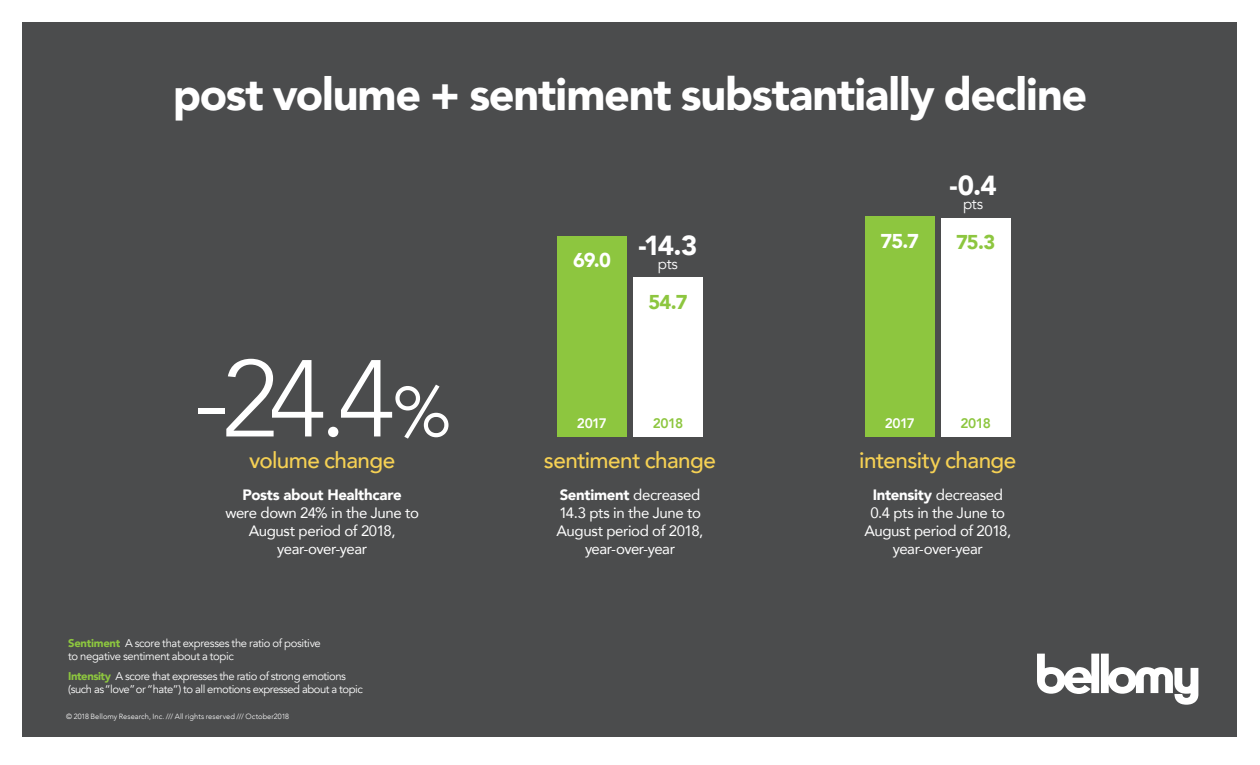
<style>
.page{position:relative;width:1260px;height:765px;background:#fff}
.page>*{position:absolute;margin:0;border:0;box-sizing:border-box;transform-origin:0 0}
.t1{font:300 107.88px "Avenir";color:#fff}
.t2{font:900 45px "Avenir";letter-spacing:-.025em;color:#fff}
.t3{font:900 27.5px "Avenir";color:#fff}
.t4{font:500 22.5px "Avenir";letter-spacing:-.025em;color:#f6d154}
.t5{font:900 20px "Avenir";color:#fff}
.t6{font:900 20px "Avenir";color:#8dc63f}
.t7{font:15px/18px "Avenir";letter-spacing:-.025em;color:#fff;text-align:center}
.t8{font:900 15px "Avenir";letter-spacing:-.015em;color:#fff}
.t9{font:15px "Avenir";letter-spacing:-.015em;color:#fff}
.t10{font:800 13.75px "Avenir";letter-spacing:-.04em;color:#fff}
.t11{font:800 13.75px "Avenir";letter-spacing:-.04em;color:#8dc63f}
.t12{font:11.25px/13.8px "Avenir";letter-spacing:-.04em;color:#fff}
.t13{font:300 7.5px "Avenir";letter-spacing:.005em;color:#fff}
.s1{font-weight:400;font-size:70.12px}
.s2{font-weight:900;color:#8dc63f}
.s3{font-weight:900}
</style>
<div class="page">
<div style="left:22px;top:22px;width:1216px;height:715px;background:#4b4c4d"></div>
<svg style="left:1037px;top:654px;width:161px;height:51px"></svg>
<div style="left:557px;top:236px;width:70px;height:200px;background:#8dc63f"></div>
<div style="left:633px;top:277px;width:70px;height:159px;background:#fff"></div>
<div style="left:865px;top:216px;width:69px;height:220px;background:#8dc63f"></div>
<div style="left:941px;top:218px;width:69px;height:218px;background:#fff"></div>
<h2 class="t2" style="left:173px;top:56px;width:916px">post volume + sentiment substantially decline</h2>
<h1 class="t1" style="left:193px;top:335px;width:259px">-24.4<span class="s1">%</span></h1>
<h3 class="t4" style="left:249px;top:440px;width:148px">volume change</h3>
<p class="t8" style="left:243px;top:482px;width:161px">Posts about Healthcare</p>
<p class="t7" style="left:225px;top:503px;width:195px">were down 24% in the June to<br>August period of 2018, year-over-year</p>
<p class="t12" style="left:68px;top:636px;width:254px"><span class="s2">Sentiment</span> A score that expresses the ratio of positive to negative sentiment about a topic</p>
<p class="t12" style="left:68px;top:669px;width:296px"><span class="s2">Intensity</span> A score that expresses the ratio of strong emotions (such as “love” or “hate”) to all emotions expressed about a topic</p>
<p class="t13" style="left:66px;top:712px;width:225px">© 2018 Bellomy Research, Inc. /// All rights reserved /// October2018</p>
<h3 class="t5" style="left:573px;top:243px;width:39px">69.0</h3>
<h3 class="t3" style="left:639px;top:222px;width:60px">-14.3</h3>
<p class="t9" style="left:658px;top:255px;width:22px">pts</p>
<h3 class="t6" style="left:648px;top:285px;width:41px">54.7</h3>
<p class="t10" style="left:577px;top:412px;width:32px">2017</p>
<p class="t11" style="left:653px;top:412px;width:32px">2018</p>
<h3 class="t4" style="left:544px;top:440px;width:173px">sentiment change</h3>
<p class="t7" style="left:557px;top:485px;width:148px"><span class="s3">Sentiment</span> decreased<br>14.3 pts in the June to<br>August period of 2018, year-over-year</p>
<h3 class="t3" style="left:949px;top:162px;width:49px">-0.4</h3>
<p class="t9" style="left:963px;top:195px;width:22px">pts</p>
<h3 class="t5" style="left:881px;top:224px;width:40px">75.7</h3>
<h3 class="t6" style="left:956px;top:225px;width:41px">75.3</h3>
<p class="t10" style="left:885px;top:412px;width:32px">2017</p>
<p class="t11" style="left:961px;top:412px;width:32px">2018</p>
<h3 class="t4" style="left:859px;top:440px;width:159px">intensity change</h3>
<p class="t7" style="left:864px;top:485px;width:148px"><span class="s3">Intensity</span> decreased<br>0.4 pts in the June to<br>August period of 2018, year-over-year</p>
</div>
